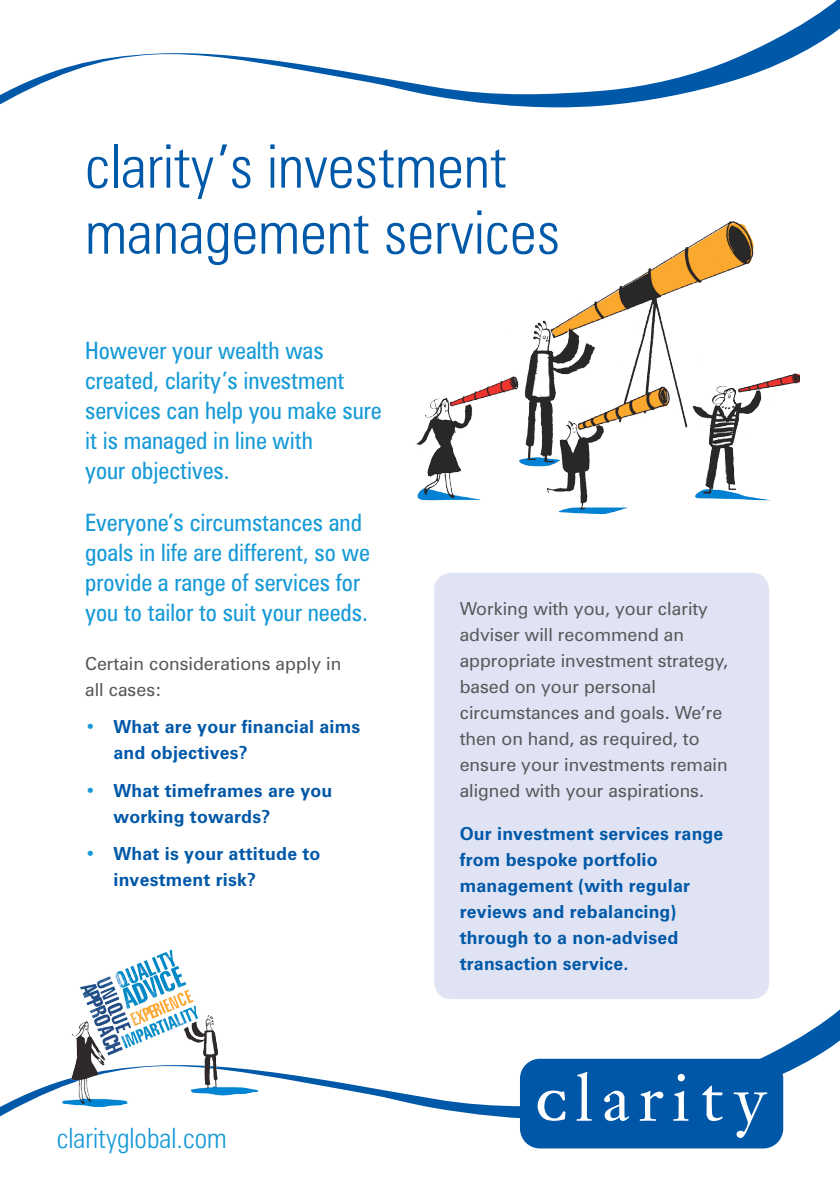
<style>
.page{position:relative;width:840px;height:1191px;background:#fff}
.page>*{position:absolute;margin:0;border:0;box-sizing:border-box;transform-origin:0 0}
.t1{font:300 condensed 60px/66px "Zurich BT";color:#0058a8}
.t2{font:300 condensed 28px "Zurich BT";color:#169ad7}
.t3{font:condensed 24px/30px "Zurich BT";color:#169ad7}
.t4{font:700 18px/26px "Zurich BT";letter-spacing:.01em;color:#0058a8}
.t5{font:18px/26px "Zurich BT";color:#58585a}
.s1{font-weight:400;color:#169ad7}
</style>
<div class="page">
<div style="left:434px;top:573px;width:334px;height:426px;background:#e0e3f3;border-radius:17px"></div>
<svg style="left:0;top:1010px;width:839px;height:116px"></svg>
<div style="left:519px;top:1058px;width:263px;height:90px;background:#0057a8;border-radius:20px"></div>
<svg style="left:537px;top:1090px;width:28px;height:31px"></svg>
<svg style="left:576px;top:1071px;width:15px;height:49px"></svg>
<svg style="left:604px;top:1090px;width:25px;height:31px"></svg>
<svg style="left:639px;top:1090px;width:24px;height:30px"></svg>
<svg style="left:673px;top:1090px;width:15px;height:30px"></svg>
<svg style="left:702px;top:1085px;width:20px;height:36px"></svg>
<svg style="left:733px;top:1092px;width:33px;height:46px"></svg>
<svg style="left:677px;top:1073px;width:7px;height:7px"></svg>
<img style="left:62px;top:949px;width:195px;height:157px">
<svg style="left:0;top:0;width:839px;height:108px"></svg>
<img style="left:416px;top:221px;width:383px;height:292px">
<p class="t1" style="left:85px;top:133px;width:476px">clarity’s investment management services</p>
<p class="t3" style="left:85px;top:335px;width:298px">However your wealth was created, clarity’s investment services can help you make sure it is managed in line with<br>your objectives.</p>
<p class="t3" style="left:85px;top:507px;width:286px">Everyone’s circumstances and goals in life are different, so we provide a range of services for you to tailor to suit your needs.</p>
<p class="t5" style="left:85px;top:650px;width:257px">Certain considerations apply in all cases:</p>
<p class="t4" style="left:113px;top:714px;width:248px;text-indent:-28px"><span class="s1">•</span> What are your financial aims and objectives?</p>
<p class="t4" style="left:113px;top:777px;width:220px;text-indent:-28px"><span class="s1">•</span> What timeframes are you working towards?</p>
<p class="t4" style="left:113px;top:840px;width:208px;text-indent:-28px"><span class="s1">•</span> What is your attitude to investment risk?</p>
<p class="t2" style="left:57px;top:1121px;width:171px">clarityglobal.com</p>
<p class="t5" style="left:459px;top:596px;width:270px">Working with you, your clarity adviser will recommend an appropriate investment strategy, based on your personal circumstances and goals. We’re then on hand, as required, to ensure your investments remain aligned with your aspirations.</p>
<p class="t4" style="left:459px;top:821px;width:265px">Our investment services range from bespoke portfolio management (with regular reviews and rebalancing) through to a non-advised transaction service.</p>
</div>
